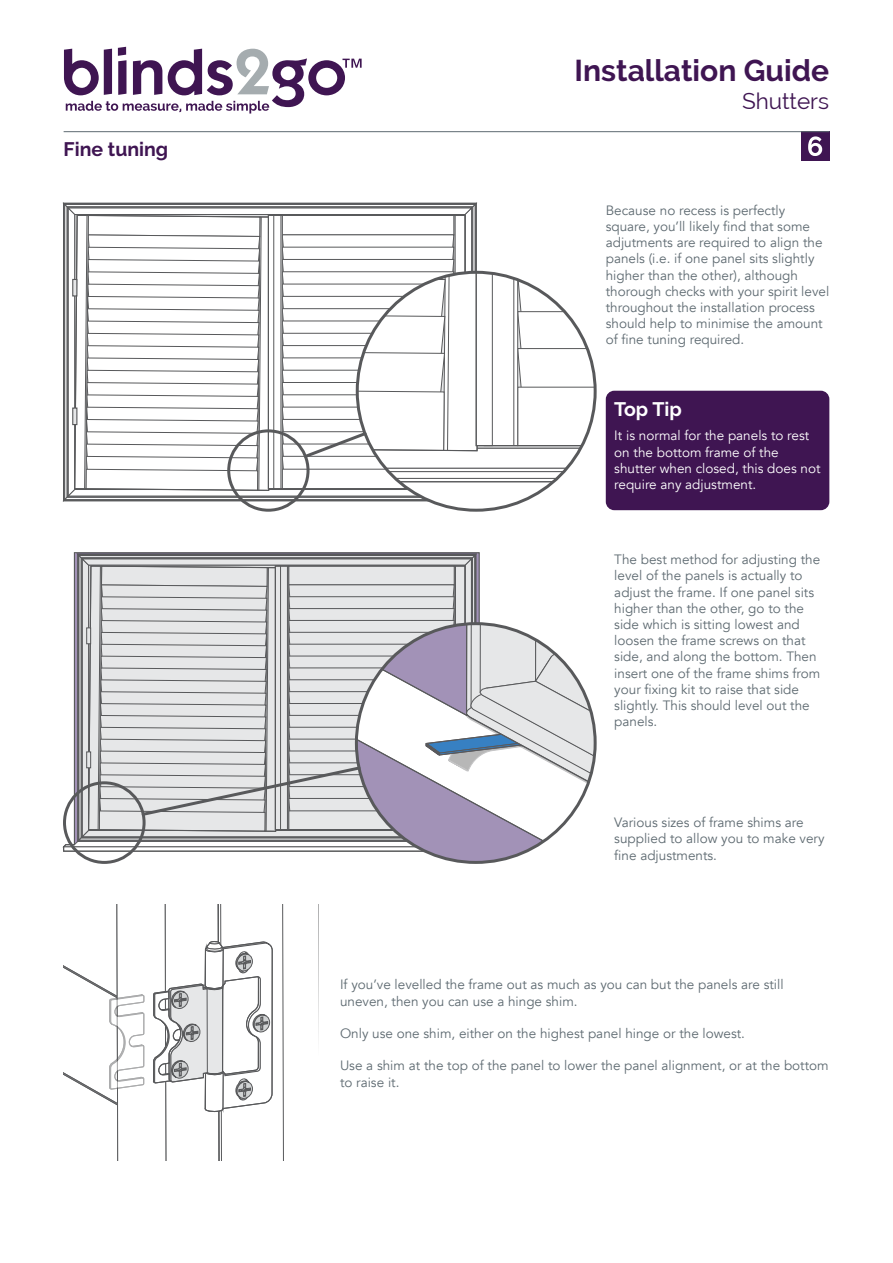
<style>
.page{position:relative;width:893px;height:1263px;background:#fff}
.page>*{position:absolute;margin:0;border:0;box-sizing:border-box;transform-origin:0 0}
.t1{font:700 30px "Raleway";color:#3f1552}
.t2{font:22.5px "Raleway";color:#3f1552}
.t3{font:700 19.5px "Raleway";color:#3f1552}
.t4{font:700 19.5px "Raleway";color:#fff}
.t5{font:13.5px/16.2px "Avenir";color:#5e6a71}
.t6{font:13.5px/16.2px "Avenir";color:#fff}
</style>
<div class="page">
<svg style="left:63px;top:553px;width:532px;height:309px"></svg>
<svg style="left:63px;top:202px;width:532px;height:300px"></svg>
<div style="left:606px;top:391px;width:223px;height:119px;background:#3f1552;border-radius:9px"></div>
<svg style="left:64px;top:905px;width:255px;height:255px"></svg>
<div style="left:801px;top:132px;width:28px;height:29px;background:#3f1552"></div>
<svg style="left:808px;top:136px;width:14px;height:20px"></svg>
<hr style="left:64px;top:131px;width:765px;height:1px;background:#5e6a71">
<svg style="left:64px;top:47px;width:298px;height:67px"></svg>
<h3 class="t3" style="left:64px;top:138px;width:106px">Fine tuning</h3>
<h1 class="t1" style="left:575px;top:54px;width:256px">Installation Guide</h1>
<h2 class="t2" style="left:742px;top:87px;width:88px">Shutters</h2>
<p class="t5" style="left:606px;top:202px;width:225px">Because no recess is perfectly square, you’ll likely find that some adjutments are required to align the panels (i.e. if one panel sits slightly higher than the other), although thorough checks with your spirit level throughout the installation process should help to minimise the amount of fine tuning required.</p>
<h3 class="t4" style="left:614px;top:398px;width:69px">Top Tip</h3>
<p class="t6" style="left:614px;top:428px;width:208px">It is normal for the panels to rest on the bottom frame of the shutter when closed, this does not require any adjustment.</p>
<p class="t5" style="left:614px;top:552px;width:207px">The best method for adjusting the level of the panels is actually to adjust the frame. If one panel sits higher than the other, go to the side which is sitting lowest and loosen the frame screws on that side, and along the bottom. Then insert one of the frame shims from your fixing kit to raise that side slightly. This should level out the panels.</p>
<p class="t5" style="left:614px;top:815px;width:212px">Various sizes of frame shims are supplied to allow you to make very fine adjustments.</p>
<p class="t5" style="left:340px;top:977px;width:445px">If you’ve levelled the frame out as much as you can but the panels are still uneven, then you can use a hinge shim.</p>
<p class="t5" style="left:340px;top:1025px;width:407px">Only use one shim, either on the highest panel hinge or the lowest.</p>
<p class="t5" style="left:340px;top:1058px;width:490px">Use a shim at the top of the panel to lower the panel alignment, or at the bottom to raise it.</p>
</div>
